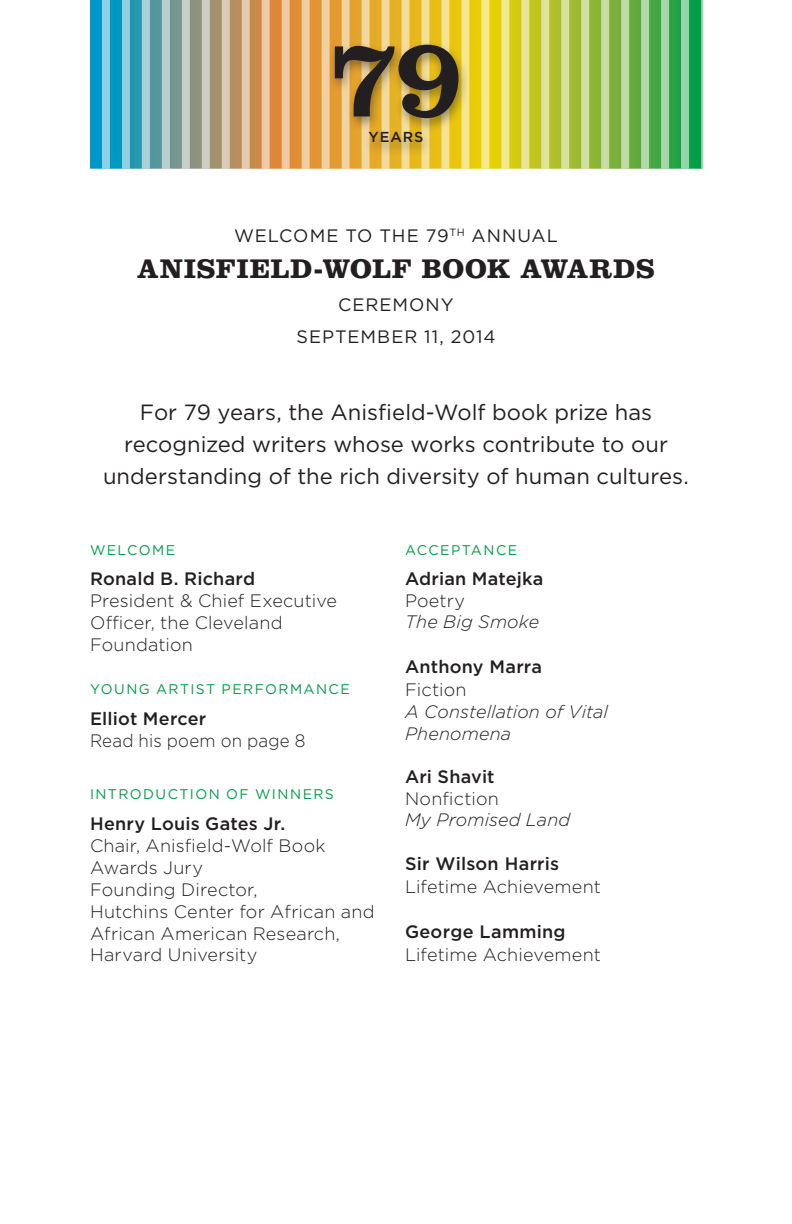
<style>
.page{position:relative;width:792px;height:1224px;background:#fff}
.page>*{position:absolute;margin:0;border:0;box-sizing:border-box;transform-origin:0 0}
.t1{font:115.8px "Clarendon";color:#231f20}
.t2{font:700 28px "Clarendon";letter-spacing:.025em;color:#231f20}
.t3{font:22px/32px "Gotham";color:#231f20;text-align:center}
.t4{font:300 18px/21.8px "Gotham";letter-spacing:.01em;color:#231f20}
.t5{font:500 18px "Gotham";letter-spacing:.015em;color:#231f20}
.t6{font:italic 300 18px/21.6px "Gotham";letter-spacing:.01em;color:#231f20}
.t7{font:18px/32.6px "Gotham";letter-spacing:.055em;color:#231f20;text-align:center}
.t8{font:300 18px "Gotham";letter-spacing:.01em;color:#231f20;scale:.94 1}
.t9{font:500 14.4px "Gotham";letter-spacing:.065em;color:#231f20}
.t10{font:14px "Gotham";letter-spacing:.1em;color:#009d48}
</style>
<div class="page">
<svg style="left:102px;top:0;width:601px;height:168px;background:#cad2a7"></svg>
<div style="left:90px;top:0;width:12px;height:168px;background:#0098ca"></div>
<div style="left:170px;top:0;width:12px;height:168px;background:#759690"></div>
<div style="left:110px;top:0;width:12px;height:168px;background:#0098c0"></div>
<div style="left:190px;top:0;width:12px;height:168px;background:#8c937f"></div>
<div style="left:130px;top:0;width:12px;height:168px;background:#2497ae"></div>
<div style="left:210px;top:0;width:12px;height:168px;background:#a39170"></div>
<div style="left:250px;top:0;width:12px;height:168px;background:#ca8a4d"></div>
<div style="left:290px;top:0;width:12px;height:168px;background:#e18d35"></div>
<div style="left:370px;top:0;width:12px;height:168px;background:#e5a926"></div>
<div style="left:350px;top:0;width:12px;height:168px;background:#e4a22d"></div>
<div style="left:469px;top:0;width:12px;height:168px;background:#eacc07"></div>
<div style="left:489px;top:0;width:12px;height:168px;background:#e5d005"></div>
<div style="left:529px;top:0;width:12px;height:168px;background:#c3c51e"></div>
<div style="left:589px;top:0;width:12px;height:168px;background:#8cb535"></div>
<div style="left:669px;top:0;width:12px;height:168px;background:#25a244"></div>
<div style="left:609px;top:0;width:12px;height:168px;background:#78b039"></div>
<div style="left:689px;top:0;width:12px;height:168px;background:#019e47"></div>
<div style="left:150px;top:0;width:12px;height:168px;background:#58969e"></div>
<div style="left:230px;top:0;width:12px;height:168px;background:#b78e60"></div>
<div style="left:270px;top:0;width:12px;height:168px;background:#e08737"></div>
<div style="left:310px;top:0;width:12px;height:168px;background:#e29433"></div>
<div style="left:330px;top:0;width:12px;height:168px;background:#e39c2f"></div>
<div style="left:409px;top:0;width:12px;height:168px;background:#e7b71a"></div>
<div style="left:449px;top:0;width:12px;height:168px;background:#e9c40d"></div>
<div style="left:629px;top:0;width:12px;height:168px;background:#61ab3e"></div>
<div style="left:569px;top:0;width:12px;height:168px;background:#9fba30"></div>
<div style="left:649px;top:0;width:12px;height:168px;background:#45a741"></div>
<div style="left:429px;top:0;width:12px;height:168px;background:#e8bd16"></div>
<div style="left:549px;top:0;width:12px;height:168px;background:#b0bf29"></div>
<div style="left:390px;top:0;width:12px;height:168px;background:#e6b123"></div>
<div style="left:509px;top:0;width:12px;height:168px;background:#d4cb12"></div>
<div style="left:328px;top:41px;width:142px;height:117px;background:#231f20;opacity:.45"></div>
<h1 class="t1" style="left:328px;top:10px;width:138px">79</h1>
<p class="t9" style="left:368px;top:128px;width:57px">YEARS</p>
<p class="t7" style="left:234px;top:219px;width:325px">WELCOME TO THE 79<sup>TH</sup> ANNUAL</p>
<h2 class="t2" style="left:137px;top:252px;width:519px">ANISFIELD-WOLF BOOK AWARDS</h2>
<p class="t7" style="left:296px;top:288px;width:201px">CEREMONY<br>SEPTEMBER 11, 2014</p>
<p class="t3" style="left:103px;top:395px;width:587px">For 79 years, the Anisfield-Wolf book prize has recognized writers whose works contribute to our understanding of the rich diversity of human cultures.</p>
<p class="t10" style="left:90px;top:541px;width:87px">WELCOME</p>
<p class="t5" style="left:90px;top:567px;width:167px">Ronald B. Richard</p>
<p class="t4" style="left:90px;top:590px;width:249px">President &amp; Chief Executive<br>Officer, the Cleveland<br>Foundation</p>
<p class="t10" style="left:90px;top:680px;width:261px">YOUNG ARTIST PERFORMANCE</p>
<p class="t5" style="left:90px;top:707px;width:118px">Elliot Mercer</p>
<p class="t8" style="left:90px;top:729px;width:231px">Read his poem on page 8</p>
<p class="t10" style="left:90px;top:786px;width:245px">INTRODUCTION OF WINNERS</p>
<p class="t5" style="left:90px;top:812px;width:197px">Henry Louis Gates Jr.</p>
<p class="t4" style="left:90px;top:834px;width:286px">Chair, Anisfield-Wolf Book<br>Awards Jury<br>Founding Director,<br>Hutchins Center for African and<br>African American Research,<br>Harvard University</p>
<p class="t10" style="left:405px;top:541px;width:114px">ACCEPTANCE</p>
<p class="t5" style="left:405px;top:567px;width:140px">Adrian Matejka</p>
<p class="t4" style="left:405px;top:589px;width:62px">Poetry</p>
<p class="t6" style="left:405px;top:611px;width:136px">The Big Smoke</p>
<p class="t5" style="left:405px;top:655px;width:139px">Anthony Marra</p>
<p class="t4" style="left:405px;top:679px;width:63px">Fiction</p>
<p class="t6" style="left:405px;top:700px;width:205px">A Constellation of Vital<br>Phenomena</p>
<p class="t5" style="left:405px;top:765px;width:91px">Ari Shavit</p>
<p class="t4" style="left:405px;top:787px;width:95px">Nonfiction</p>
<p class="t6" style="left:405px;top:809px;width:167px">My Promised Land</p>
<p class="t5" style="left:405px;top:851px;width:156px">Sir Wilson Harris</p>
<p class="t4" style="left:405px;top:875px;width:197px">Lifetime Achievement</p>
<p class="t5" style="left:405px;top:919px;width:162px">George Lamming</p>
<p class="t4" style="left:405px;top:943px;width:197px">Lifetime Achievement</p>
</div>
